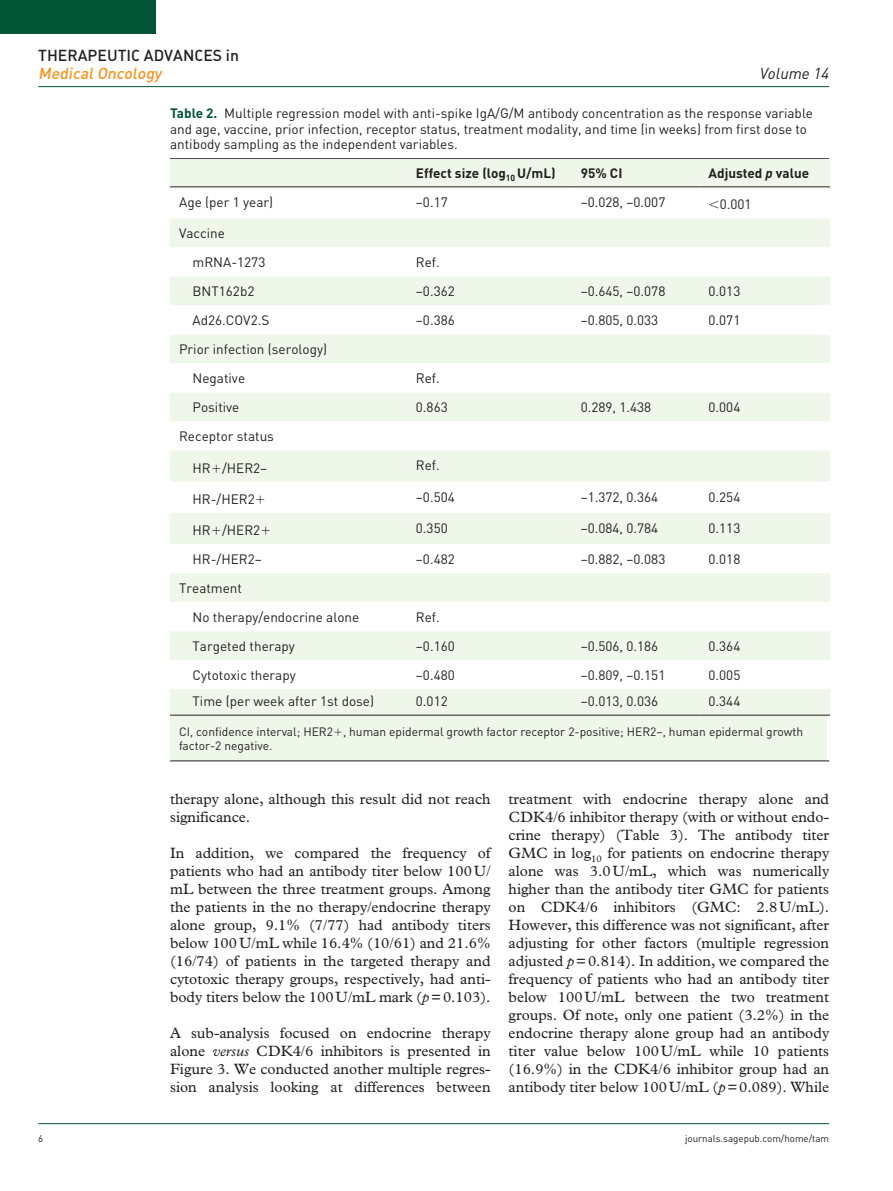
<style>
.page{position:relative;width:893px;height:1191px;background:#fff}
.page>*{position:absolute;margin:0;border:0;box-sizing:border-box;transform-origin:0 0}
.t1{font:15.75px "DIN Medium Alternate";color:#231f20}
.t2{font:italic 15.75px "DIN Medium Alternate";color:#f7931d}
.t3{font:italic 15.75px "DIN";color:#231f20}
.t4{font:15px/18px "Plantin Std";color:#231f20;text-align:justify}
.t5{font:13.5px/29px "DIN";color:#231f20}
.t6{font:700 13.5px "DIN";color:#231f20}
.t7{font:12px/14.2px "DIN";color:#231f20}
.t8{font:9.75px "DIN";color:#231f20}
.s1{font-weight:700;color:#015436}
.s2{font-style:italic}
</style>
<div class="page">
<hr style="left:38px;top:86px;width:791px;height:1px;background:#015436">
<hr style="left:38px;top:1123px;width:791px;height:1px;background:#015436">
<div style="left:0;top:0;width:155px;height:34px;background:#015436"></div>
<div style="left:170px;top:715px;width:656px;height:46px;background:#eff7ea"></div>
<hr style="left:170px;top:158px;width:659px;height:1px;background:#231f20">
<hr style="left:170px;top:760px;width:659px;height:1px;background:#231f20">
<div style="left:170px;top:159px;width:660px;height:555px;background:#eff7ea"></div>
<svg style="left:170px;top:187px;width:660px;height:502px"></svg>
<hr style="left:170px;top:186px;width:237px;height:1px;background:#231f20">
<hr style="left:407px;top:186px;width:165px;height:1px;background:#231f20">
<hr style="left:572px;top:186px;width:127px;height:1px;background:#231f20">
<hr style="left:699px;top:186px;width:131px;height:1px;background:#231f20">
<hr style="left:170px;top:714px;width:237px;height:1px;background:#231f20">
<hr style="left:407px;top:714px;width:165px;height:1px;background:#231f20">
<hr style="left:572px;top:714px;width:127px;height:1px;background:#231f20">
<hr style="left:699px;top:714px;width:131px;height:1px;background:#231f20">
<svg style="left:710px;top:201px;width:9px;height:8px"></svg>
<svg style="left:212px;top:464px;width:8px;height:8px"></svg>
<svg style="left:256px;top:495px;width:8px;height:8px"></svg>
<svg style="left:212px;top:527px;width:8px;height:8px"></svg>
<svg style="left:262px;top:527px;width:8px;height:8px"></svg>
<p class="t1" style="left:38px;top:45px;width:202px">THERAPEUTIC ADVANCES IN</p>
<p class="t2" style="left:38px;top:63px;width:125px">MedicalOncology</p>
<p class="t3" style="left:760px;top:63px;width:71px">Volume 14</p>
<p class="t5" style="left:170px;top:105px;width:644px;line-height:15.8px"><span class="s1">Table 2.</span> Multiple regression model with anti-spike IgA/G/M antibody concentration as the response variable and age, vaccine, prior infection, receptor status, treatment modality, and time (in weeks) from first dose to antibody sampling as the independent variables.</p>
<p class="t6" style="left:416px;top:164px;width:141px">Effect size (log<sub>10</sub> U/mL)</p>
<p class="t6" style="left:581px;top:164px;width:43px">95% CI</p>
<p class="t6" style="left:708px;top:164px;width:102px">Adjusted <span class="s2">p</span> value</p>
<p class="t5" style="left:179px;top:188px;width:96px">Age (per 1 year)</p>
<p class="t5" style="left:416px;top:188px;width:33px">−0.17</p>
<p class="t5" style="left:581px;top:188px;width:86px">−0.028, −0.007</p>
<p class="t5" style="left:720px;top:190px;width:33px">0.001</p>
<p class="t5" style="left:193px;top:219px;width:74px;text-indent:-14px">Vaccine mRNA-1273</p>
<p class="t5" style="left:416px;top:248px;width:25px">Ref.</p>
<p class="t5" style="left:193px;top:277px;width:63px">BNT162b2</p>
<p class="t5" style="left:416px;top:277px;width:40px">−0.362</p>
<p class="t5" style="left:581px;top:277px;width:86px">−0.645, −0.078</p>
<p class="t5" style="left:708px;top:277px;width:33px">0.013</p>
<p class="t5" style="left:193px;top:306px;width:78px">Ad26.COV2.S</p>
<p class="t5" style="left:416px;top:306px;width:40px">−0.386</p>
<p class="t5" style="left:581px;top:306px;width:79px">−0.805, 0.033</p>
<p class="t5" style="left:708px;top:306px;width:33px">0.071</p>
<p class="t5" style="left:193px;top:335px;width:136px;text-indent:-14px">Prior infection (serology)<br>Negative</p>
<p class="t5" style="left:416px;top:364px;width:25px">Ref.</p>
<p class="t5" style="left:193px;top:393px;width:48px">Positive</p>
<p class="t5" style="left:416px;top:393px;width:33px">0.863</p>
<p class="t5" style="left:581px;top:393px;width:72px">0.289, 1.438</p>
<p class="t5" style="left:708px;top:393px;width:33px">0.004</p>
<p class="t5" style="left:179px;top:422px;width:96px">Receptor status</p>
<p class="t5" style="left:193px;top:453px;width:76px">HR /HER2−</p>
<p class="t5" style="left:416px;top:451px;width:25px">Ref.</p>
<p class="t5" style="left:193px;top:484px;width:64px">HR-/HER2</p>
<p class="t5" style="left:416px;top:482px;width:40px">−0.504</p>
<p class="t5" style="left:581px;top:482px;width:79px">−1.372, 0.364</p>
<p class="t5" style="left:708px;top:482px;width:33px">0.254</p>
<p class="t5" style="left:193px;top:515px;width:69px">HR /HER2</p>
<p class="t5" style="left:416px;top:513px;width:33px">0.350</p>
<p class="t5" style="left:581px;top:513px;width:79px">−0.084, 0.784</p>
<p class="t5" style="left:708px;top:513px;width:33px">0.113</p>
<p class="t5" style="left:193px;top:544px;width:71px">HR-/HER2−</p>
<p class="t5" style="left:416px;top:544px;width:40px">−0.482</p>
<p class="t5" style="left:581px;top:544px;width:86px">−0.882, −0.083</p>
<p class="t5" style="left:708px;top:544px;width:33px">0.018</p>
<p class="t5" style="left:193px;top:573px;width:168px;text-indent:-14px">Treatment<br>No therapy/endocrine alone</p>
<p class="t5" style="left:416px;top:602px;width:25px">Ref.</p>
<p class="t5" style="left:193px;top:631px;width:104px">Targeted therapy</p>
<p class="t5" style="left:416px;top:631px;width:40px">−0.160</p>
<p class="t5" style="left:581px;top:631px;width:79px">−0.506, 0.186</p>
<p class="t5" style="left:708px;top:631px;width:33px">0.364</p>
<p class="t5" style="left:193px;top:660px;width:105px">Cytotoxic therapy</p>
<p class="t5" style="left:416px;top:660px;width:40px">−0.480</p>
<p class="t5" style="left:581px;top:660px;width:86px">−0.809, –0.151</p>
<p class="t5" style="left:708px;top:660px;width:33px">0.005</p>
<p class="t5" style="left:193px;top:686px;width:183px">Time (per week after 1st dose)</p>
<p class="t5" style="left:416px;top:686px;width:33px">0.012</p>
<p class="t5" style="left:581px;top:686px;width:79px">−0.013, 0.036</p>
<p class="t5" style="left:708px;top:686px;width:33px">0.344</p>
<p class="t7" style="left:179px;top:724px;width:626px">CI, confidence interval; HER2 , human epidermal growth factor receptor 2-positive; HER2−, human epidermal growth factor-2 negative.</p>
<p class="t4" style="left:170px;top:790px;width:322px">therapy alone, although this result did not reach significance.</p>
<p class="t4" style="left:170px;top:844px;width:322px">In addition, we compared the frequency of patients who had an antibody titer below 100U/ mL between the three treatment groups. Among the patients in the no therapy/endocrine therapy alone group, 9.1% (7/77) had antibody titers below 100U/mL while 16.4% (10/61) and 21.6% (16/74) of patients in the targeted therapy and cytotoxic therapy groups, respectively, had anti&shy;body titers below the 100U/mL mark (<span class="s2">p</span>=0.103).</p>
<p class="t4" style="left:170px;top:1024px;width:322px">A sub-analysis focused on endocrine therapy alone <span class="s2">versus</span> CDK4/6 inhibitors is presented in Figure 3. We conducted another multiple regres&shy;sion analysis looking at differences between</p>
<p class="t4" style="left:509px;top:790px;width:322px">treatment with endocrine therapy alone and CDK4/6 inhibitor therapy (with or without endo&shy;crine therapy) (Table 3). The antibody titer GMC in log<sub>10</sub> for patients on endocrine therapy alone was 3.0U/mL, which was numerically higher than the antibody titer GMC for patients on CDK4/6 inhibitors (GMC: 2.8U/mL).<br>However, this difference was not significant, after adjusting for other factors (multiple regression adjusted <span class="s2">p</span>=0.814). In addition, we compared the frequency of patients who had an antibody titer below 100U/mL between the two treatment groups. Of note, only one patient (3.2%) in the endocrine therapy alone group had an antibody titer value below 100U/mL while 10 patients (16.9%) in the CDK4/6 inhibitor group had an antibody titer below 100U/mL (<span class="s2">p</span>=0.089). While</p>
<p class="t8" style="left:38px;top:1132px;width:7px">6</p>
<p class="t8" style="left:685px;top:1132px;width:146px">journals.sagepub.com/home/tam</p>
</div>
